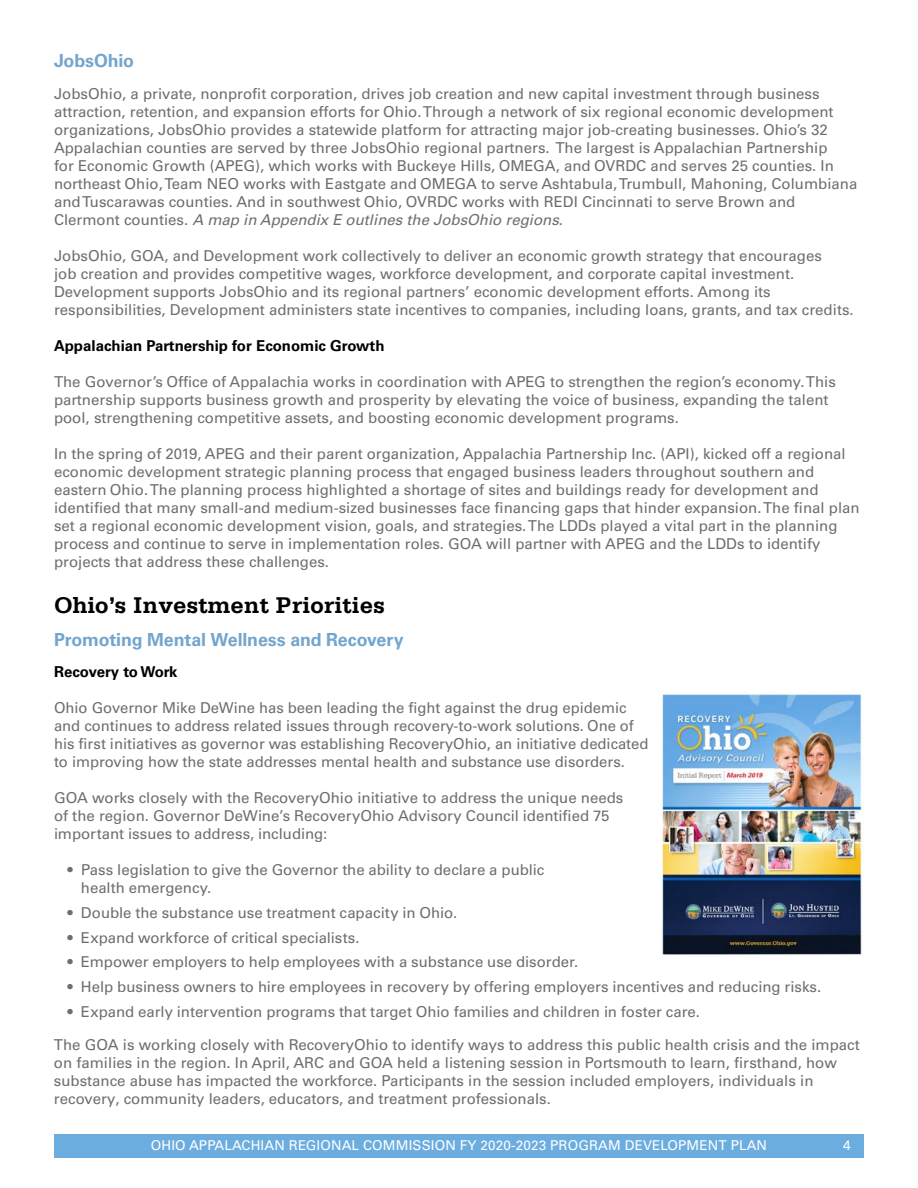
<style>
.page{position:relative;width:918px;height:1188px;background:#fff}
.page>*{position:absolute;margin:0;border:0;box-sizing:border-box;transform-origin:0 0}
.t1{font:700 24px "Serifa";color:#000}
.t2{font:700 18px "Univers LT Pro 65";letter-spacing:-.01em;color:#73a5cd}
.t3{font:15px/18px "Univers LT Pro 55 Roman";color:#6d6e71}
.t4{font:italic 15px "Univers LT Pro 55";color:#6d6e71}
.t5{font:700 15px "Univers LT Pro 65";color:#000}
.t6{font:13.5px "Univers LT Pro 55 Roman";letter-spacing:.01em;color:#fff}
.s1{font-family:"Univers LT Pro 55 Roman";font-style:normal}
</style>
<div class="page">
<div style="left:54px;top:1134px;width:810px;height:24px;background:#6caddf"></div>
<img style="left:662px;top:694px;width:202px;height:261px">
<p class="t2" style="left:54px;top:50px;width:82px">JobsOhio</p>
<p class="t3" style="left:54px;top:84px;width:805px">JobsOhio, a private, nonprofit corporation, drives job creation and new capital investment through business attraction, retention, and expansion efforts for Ohio. Through a network of six regional economic development organizations, JobsOhio provides a statewide platform for attracting major job-creating businesses. Ohio’s 32<br>Appalachian counties are served by three JobsOhio regional partners. The largest is Appalachian Partnership<br>for Economic Growth (APEG), which works with Buckeye Hills, OMEGA, and OVRDC and serves 25 counties. In northeast Ohio, Team NEO works with Eastgate and OMEGA to serve Ashtabula, Trumbull, Mahoning, Columbiana and Tuscarawas counties. And in southwest Ohio, OVRDC works with REDI Cincinnati to serve Brown and</p>
<p class="t4" style="left:54px;top:210px;width:511px"><span class="s1">Clermont counties.</span> A map in Appendix E outlines the JobsOhio regions<span class="s1">.</span></p>
<p class="t3" style="left:54px;top:246px;width:801px">JobsOhio, GOA, and Development work collectively to deliver an economic growth strategy that encourages<br>job creation and provides competitive wages, workforce development, and corporate capital investment.<br>Development supports JobsOhio and its regional partners’ economic development efforts. Among its responsibilities, Development administers state incentives to companies, including loans, grants, and tax credits.</p>
<p class="t5" style="left:54px;top:336px;width:332px">Appalachian Partnership for Economic Growth</p>
<p class="t3" style="left:54px;top:372px;width:783px">The Governor’s Office of Appalachia works in coordination with APEG to strengthen the region’s economy. This partnership supports business growth and prosperity by elevating the voice of business, expanding the talent pool, strengthening competitive assets, and boosting economic development programs.</p>
<p class="t3" style="left:54px;top:444px;width:807px">In the spring of 2019, APEG and their parent organization, Appalachia Partnership Inc. (API), kicked off a regional economic development strategic planning process that engaged business leaders throughout southern and eastern Ohio. The planning process highlighted a shortage of sites and buildings ready for development and identified that many small-and medium-sized businesses face financing gaps that hinder expansion. The final plan set a regional economic development vision, goals, and strategies. The LDDs played a vital part in the planning process and continue to serve in implementation roles. GOA will partner with APEG and the LDDs to identify projects that address these challenges.</p>
<h1 class="t1" style="left:54px;top:591px;width:333px">Ohio’s Investment Priorities</h1>
<p class="t2" style="left:54px;top:629px;width:351px">Promoting Mental Wellness and Recovery</p>
<p class="t5" style="left:54px;top:663px;width:125px">Recovery to Work</p>
<p class="t3" style="left:54px;top:699px;width:596px">Ohio Governor Mike DeWine has been leading the fight against the drug epidemic and continues to address related issues through recovery-to-work solutions. One of his first initiatives as governor was establishing RecoveryOhio, an initiative dedicated to improving how the state addresses mental health and substance use disorders.</p>
<p class="t3" style="left:54px;top:789px;width:571px">GOA works closely with the RecoveryOhio initiative to address the unique needs of the region. Governor DeWine’s RecoveryOhio Advisory Council identified 75 important issues to address, including:</p>
<p class="t3" style="left:81px;top:861px;width:465px;text-indent:-13px">• Pass legislation to give the Governor the ability to declare a public health emergency.</p>
<p class="t3" style="left:67px;top:904px;width:391px">• Double the substance use treatment capacity in Ohio.</p>
<p class="t3" style="left:67px;top:928px;width:294px">• Expand workforce of critical specialists.</p>
<p class="t3" style="left:67px;top:953px;width:512px">• Empower employers to help employees with a substance use disorder.</p>
<p class="t3" style="left:67px;top:978px;width:755px">• Help business owners to hire employees in recovery by offering employers incentives and reducing risks.</p>
<p class="t3" style="left:67px;top:1003px;width:634px">• Expand early intervention programs that target Ohio families and children in foster care.</p>
<p class="t3" style="left:54px;top:1036px;width:807px">The GOA is working closely with RecoveryOhio to identify ways to address this public health crisis and the impact on families in the region. In April, ARC and GOA held a listening session in Portsmouth to learn, firsthand, how substance abuse has impacted the workforce. Participants in the session included employers, individuals in recovery, community leaders, educators, and treatment professionals.</p>
<p class="t6" style="left:151px;top:1137px;width:618px">OHIO APPALACHIAN REGIONAL COMMISSION FY 2020-2023 PROGRAM DEVELOPMENT PLAN</p>
<p class="t6" style="left:843px;top:1137px;width:9px">4</p>
</div>
